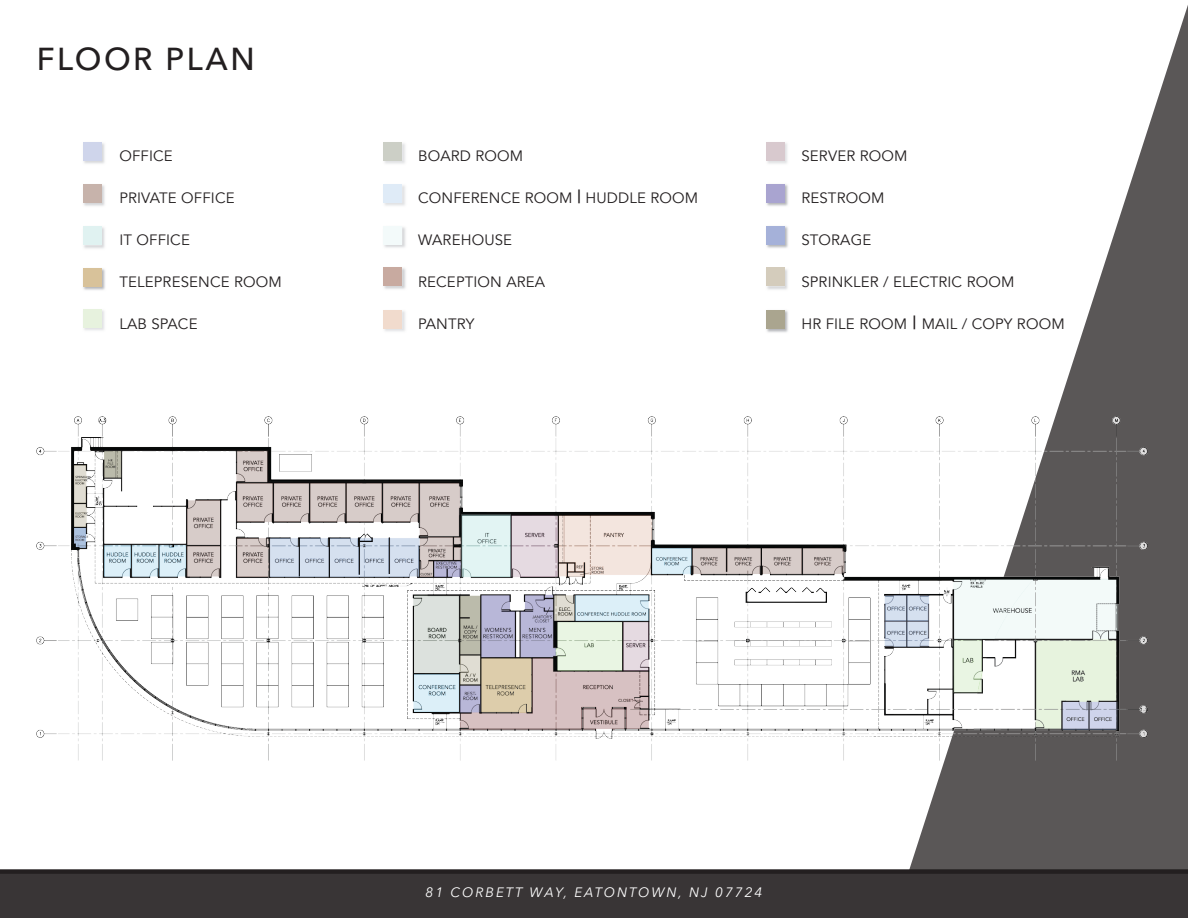
<style>
.page{position:relative;width:1188px;height:918px;background:#fff}
.page>*{position:absolute;margin:0;border:0;box-sizing:border-box;transform-origin:0 0}
.t1{font:500 31.5px "Avenir Next LT Pro";letter-spacing:.08em;color:#231f20}
.t2{font:15px "Avenir";letter-spacing:.01em;color:#231f20}
.t3{font:italic 13.5px "Avenir Next LT Pro";letter-spacing:.15em;color:#fff}
.s1{font-weight:500;font-size:18px}
</style>
<div class="page">
<img style="left:83px;top:143px;width:22px;height:21px">
<div style="left:83px;top:142px;width:19px;height:18px;background:#cfd5eb"></div>
<img style="left:83px;top:185px;width:22px;height:21px">
<div style="left:83px;top:184px;width:19px;height:19px;background:#c7b3ab"></div>
<img style="left:83px;top:226px;width:22px;height:23px">
<div style="left:83px;top:227px;width:19px;height:18px;background:#e0f2f1"></div>
<img style="left:83px;top:268px;width:22px;height:22px">
<div style="left:83px;top:268px;width:19px;height:19px;background:#d8c29a"></div>
<img style="left:84px;top:310px;width:21px;height:21px">
<div style="left:83px;top:309px;width:19px;height:19px;background:#e7f2de"></div>
<img style="left:383px;top:142px;width:22px;height:22px">
<div style="left:384px;top:142px;width:18px;height:18px;background:#cccfc6"></div>
<img style="left:383px;top:184px;width:22px;height:22px">
<div style="left:384px;top:184px;width:18px;height:19px;background:#dfebf7"></div>
<img style="left:383px;top:267px;width:23px;height:22px">
<div style="left:384px;top:268px;width:18px;height:18px;background:#c8aaa0"></div>
<img style="left:383px;top:226px;width:23px;height:22px">
<div style="left:384px;top:226px;width:18px;height:19px;background:#f3fafa"></div>
<img style="left:383px;top:310px;width:22px;height:22px">
<div style="left:384px;top:310px;width:18px;height:19px;background:#f1dbcd"></div>
<img style="left:767px;top:143px;width:21px;height:21px">
<div style="left:766px;top:142px;width:19px;height:19px;background:#d8c9ce"></div>
<img style="left:766px;top:184px;width:22px;height:22px">
<div style="left:766px;top:184px;width:19px;height:19px;background:#a9a4d0"></div>
<img style="left:766px;top:226px;width:22px;height:22px">
<div style="left:766px;top:226px;width:19px;height:19px;background:#a5b1d9"></div>
<img style="left:766px;top:310px;width:22px;height:23px">
<div style="left:766px;top:310px;width:19px;height:18px;background:#aaa58f"></div>
<img style="left:766px;top:267px;width:22px;height:23px">
<div style="left:766px;top:268px;width:19px;height:18px;background:#d4ccbc"></div>
<svg style="left:909px;top:5px;width:279px;height:864px"></svg>
<div style="left:0;top:872px;width:1188px;height:46px;background:#393536"></div>
<div style="left:0;top:869px;width:1188px;height:5px;background:#231f20"></div>
<img style="left:37px;top:416px;width:1110px;height:344px">
<p class="t1" style="left:37px;top:40px;width:219px">FLOOR PLAN</p>
<p class="t2" style="left:119px;top:147px;width:55px">OFFICE</p>
<p class="t2" style="left:119px;top:189px;width:117px">PRIVATE OFFICE</p>
<p class="t2" style="left:119px;top:231px;width:72px">IT OFFICE</p>
<p class="t2" style="left:119px;top:273px;width:164px">TELEPRESENCE ROOM</p>
<p class="t2" style="left:119px;top:315px;width:80px">LAB SPACE</p>
<p class="t2" style="left:418px;top:147px;width:107px">BOARD ROOM</p>
<p class="t2" style="left:418px;top:189px;width:282px">CONFERENCE ROOM <span class="s1">|</span> HUDDLE ROOM</p>
<p class="t2" style="left:418px;top:231px;width:96px">WAREHOUSE</p>
<p class="t2" style="left:418px;top:273px;width:129px">RECEPTION AREA</p>
<p class="t2" style="left:418px;top:315px;width:58px">PANTRY</p>
<p class="t2" style="left:801px;top:147px;width:108px">SERVER ROOM</p>
<p class="t2" style="left:801px;top:189px;width:85px">RESTROOM</p>
<p class="t2" style="left:801px;top:231px;width:72px">STORAGE</p>
<p class="t2" style="left:801px;top:273px;width:215px">SPRINKLER / ELECTRIC ROOM</p>
<p class="t2" style="left:801px;top:315px;width:265px">HR FILE ROOM <span class="s1">|</span> MAIL / COPY ROOM</p>
<p class="t3" style="left:426px;top:884px;width:338px">81 CORBETT WAY, EATONTOWN, NJ 07724</p>
</div>
